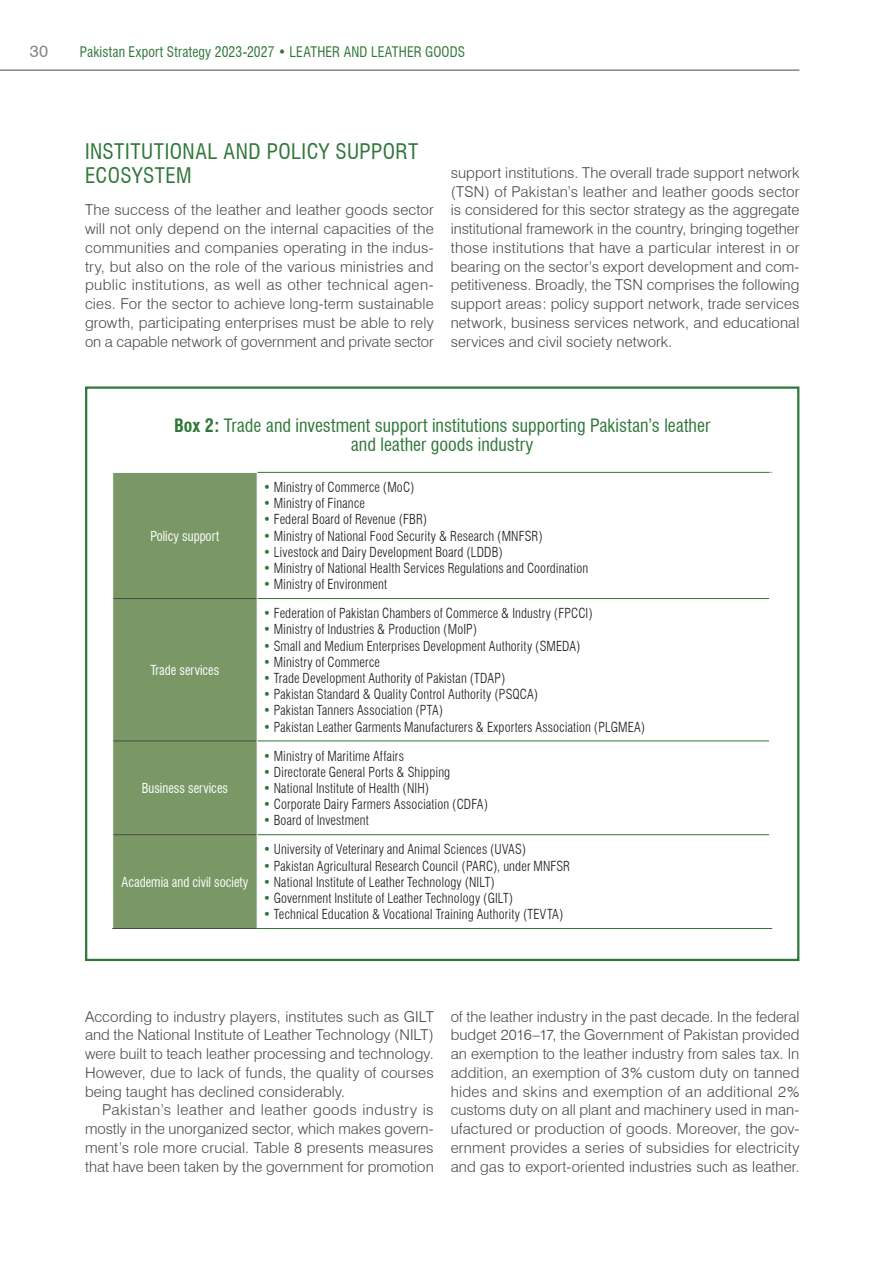
<style>
.page{position:relative;width:893px;height:1263px;background:#fff}
.page>*{position:absolute;margin:0;border:0;box-sizing:border-box;transform-origin:0 0}
.t1{font:condensed 21px/24px "Swiss 721 BT";letter-spacing:.02em;color:#2f7738}
.t2{font:condensed 18px/18.3px "Swiss 721 BT";color:#2f7738;text-align:center}
.t3{font:16.5px "Swiss 721 BT";color:#878786}
.t4{font:300 15px/18.8px "Swiss 721 BT";letter-spacing:.005em;color:#4a4948;text-align:justify}
.t5{font:condensed 14.25px "Swiss 721 BT";letter-spacing:.01em;color:#2f7738;scale:.96 1}
.t6{font:300 condensed 13.5px "Swiss 721 BT";letter-spacing:.01em;color:#1c1c1b}
.t7{font:condensed 13.5px "Swiss 721 BT";color:#fff;scale:.93 1}
.s1{font-weight:700}
.s2{color:#2f7738}
</style>
<div class="page">
<hr style="left:0;top:69px;width:799px;height:2px;background:#878786">
<svg style="left:113px;top:473px;width:144px;height:455px;background:#7b9968"></svg>
<hr style="left:113px;top:598px;width:144px;height:1px;background:#4a4948">
<hr style="left:113px;top:740px;width:144px;height:1px;background:#4a4948">
<hr style="left:113px;top:834px;width:144px;height:1px;background:#4a4948">
<hr style="left:258px;top:741px;width:511px;height:1px;background:#2f7738">
<hr style="left:258px;top:834px;width:511px;height:1px;background:#2f7738">
<hr style="left:257px;top:928px;width:515px;height:1px;background:#2f7738">
<hr style="left:112px;top:928px;width:145px;height:1px;background:#4a4948">
<hr style="left:258px;top:472px;width:514px;height:1px;background:#2f7738">
<hr style="left:258px;top:598px;width:511px;height:1px;background:#2f7738">
<p class="t3" style="left:30px;top:45px;width:20px">30</p>
<p class="t5" style="left:80px;top:46px;width:403px">Pakistan Export Strategy 2023-2027 • LEATHER AND LEATHER GOODS</p>
<h1 class="t1" style="left:85px;top:141px;width:335px">INSTITUTIONAL AND POLICY SUPPORT<br>ECOSYSTEM</h1>
<p class="t4" style="left:85px;top:202px;width:350px">The success of the leather and leather goods sector will not only depend on the internal capacities of the communities and companies operating in the indus&shy;try, but also on the role of the various ministries and public institutions, as well as other technical agen&shy;cies. For the sector to achieve long-term sustainable growth, participating enterprises must be able to rely on a capable network of government and private sector</p>
<p class="t4" style="left:451px;top:164px;width:350px">support institutions. The overall trade support network ( TSN ) of Pakistan’s leather and leather goods sector is considered for this sector strategy as the aggregate institutional framework in the country, bringing together those institutions that have a particular interest in or bearing on the sector’s export development and com&shy;petitiveness. Broadly, the TSN comprises the following support areas : policy support network, trade services network, business services network, and educational services and civil society network.</p>
<p class="t2" style="left:174px;top:418px;width:538px"><span class="s1">Box 2 :</span> Trade and investment support institutions supporting Pakistan’s leather and leather goods industry</p>
<p class="t7" style="left:150px;top:530px;width:76px">Policy support</p>
<p class="t7" style="left:150px;top:664px;width:76px">Trade services</p>
<p class="t7" style="left:142px;top:782px;width:94px">Business services</p>
<p class="t7" style="left:122px;top:876px;width:138px">Academia and civil society</p>
<p class="t6" style="left:263px;top:481px;width:153px"><span class="s2">•</span> Ministry of Commerce ( MoC )</p>
<p class="t6" style="left:263px;top:497px;width:103px"><span class="s2">•</span> Ministry of Finance</p>
<p class="t6" style="left:263px;top:514px;width:166px"><span class="s2">•</span> Federal Board of Revenue ( FBR )</p>
<p class="t6" style="left:263px;top:530px;width:281px"><span class="s2">•</span> Ministry of National Food Security &amp; Research ( MNFSR )</p>
<p class="t6" style="left:263px;top:546px;width:241px"><span class="s2">•</span> Livestock and Dairy Development Board ( LDDB )</p>
<p class="t6" style="left:263px;top:562px;width:327px"><span class="s2">•</span> Ministry of National Health Services Regulations and Coordination</p>
<p class="t6" style="left:263px;top:578px;width:126px"><span class="s2">•</span> Ministry of Environment</p>
<p class="t6" style="left:263px;top:607px;width:331px"><span class="s2">•</span> Federation of Pakistan Chambers of Commerce &amp; Industry ( FPCCI )</p>
<p class="t6" style="left:263px;top:624px;width:216px"><span class="s2">•</span> Ministry of Industries &amp; Production ( MoIP )</p>
<p class="t6" style="left:263px;top:640px;width:319px"><span class="s2">•</span> Small and Medium Enterprises Development Authority ( SMEDA )</p>
<p class="t6" style="left:263px;top:656px;width:118px"><span class="s2">•</span> Ministry of Commerce</p>
<p class="t6" style="left:263px;top:672px;width:244px"><span class="s2">•</span> Trade Development Authority of Pakistan ( TDAP )</p>
<p class="t6" style="left:263px;top:688px;width:277px"><span class="s2">•</span> Pakistan Standard &amp; Quality Control Authority ( PSQCA )</p>
<p class="t6" style="left:263px;top:705px;width:182px"><span class="s2">•</span> Pakistan Tanners Association ( PTA )</p>
<p class="t6" style="left:263px;top:721px;width:384px"><span class="s2">•</span> Pakistan Leather Garments Manufacturers &amp; Exporters Association ( PLGMEA )</p>
<p class="t6" style="left:263px;top:750px;width:142px"><span class="s2">•</span> Ministry of Maritime Affairs</p>
<p class="t6" style="left:263px;top:766px;width:189px"><span class="s2">•</span> Directorate General Ports &amp; Shipping</p>
<p class="t6" style="left:263px;top:782px;width:168px"><span class="s2">•</span> National Institute of Health ( NIH )</p>
<p class="t6" style="left:263px;top:798px;width:226px"><span class="s2">•</span> Corporate Dairy Farmers Association ( CDFA )</p>
<p class="t6" style="left:263px;top:814px;width:107px"><span class="s2">•</span> Board of Investment</p>
<p class="t6" style="left:263px;top:843px;width:265px"><span class="s2">•</span> University of Veterinary and Animal Sciences ( UVAS )</p>
<p class="t6" style="left:263px;top:860px;width:308px"><span class="s2">•</span> Pakistan Agricultural Research Council ( PARC ), under MNFSR</p>
<p class="t6" style="left:263px;top:876px;width:233px"><span class="s2">•</span> National Institute of Leather Technology ( NILT )</p>
<p class="t6" style="left:263px;top:892px;width:252px"><span class="s2">•</span> Government Institute of Leather Technology ( GILT )</p>
<p class="t6" style="left:263px;top:908px;width:302px"><span class="s2">•</span> Technical Education &amp; Vocational Training Authority ( TEVTA )</p>
<p class="t4" style="left:85px;top:1008px;width:350px">According to industry players, institutes such as GILT and the National Institute of Leather Technology ( NILT ) were built to teach leather processing and technology.<br>However, due to lack of funds, the quality of courses being taught has declined considerably.</p>
<p class="t4" style="left:85px;top:1102px;width:350px;text-indent:17px">Pakistan’s leather and leather goods industry is mostly in the unorganized sector, which makes govern&shy;ment’s role more crucial. Table 8 presents measures that have been taken by the government for promotion</p>
<p class="t4" style="left:451px;top:1008px;width:350px">of the leather industry in the past decade. In the federal budget 2016–17, the Government of Pakistan provided an exemption to the leather industry from sales tax. In addition, an exemption of 3 % custom duty on tanned hides and skins and exemption of an additional 2 % customs duty on all plant and machinery used in man&shy;ufactured or production of goods. Moreover, the gov&shy;ernment provides a series of subsidies for electricity and gas to export-oriented industries such as leather.</p>
</div>
